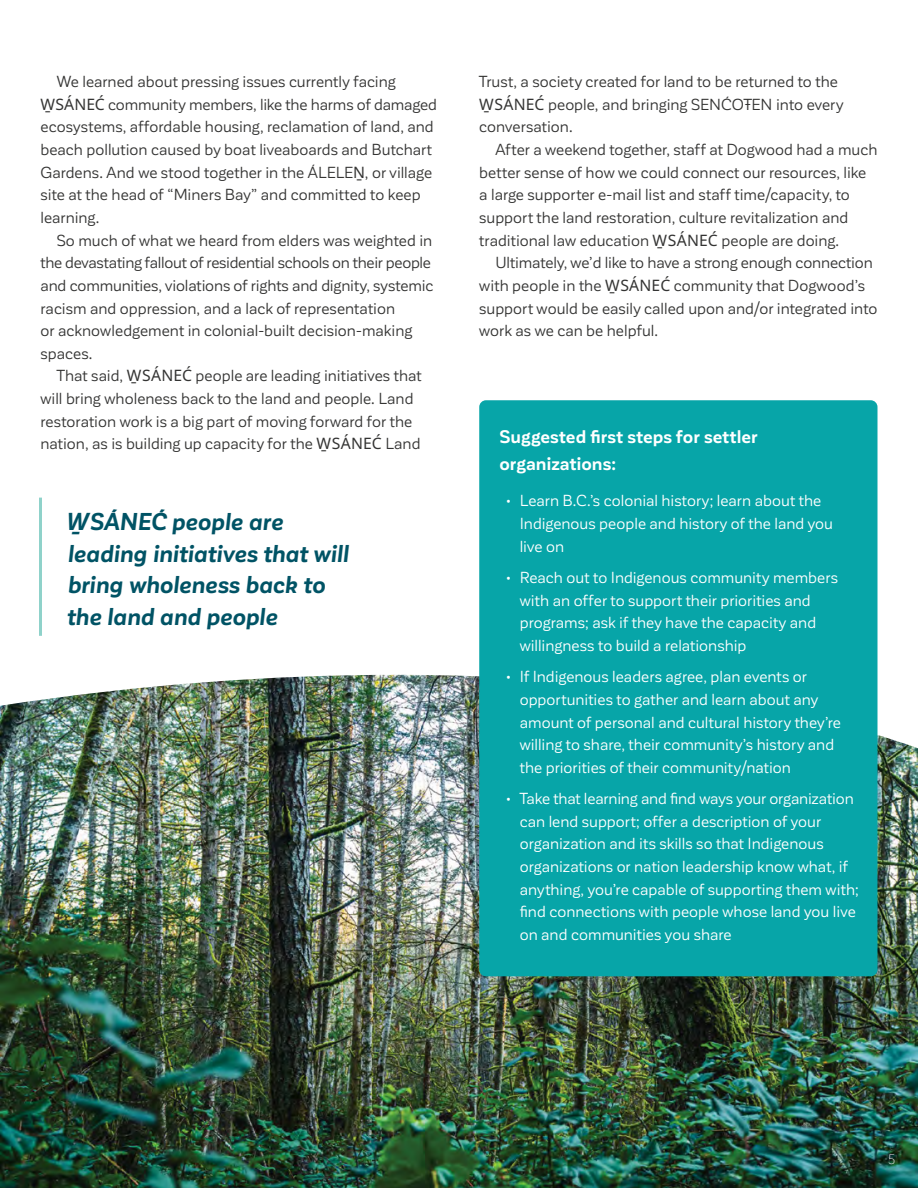
<style>
.page{position:relative;width:918px;height:1188px;background:#fff}
.page>*{position:absolute;margin:0;border:0;box-sizing:border-box;transform-origin:0 0}
.pullquote_no_box{font:italic 700 24px/31.5px "Corporative Sans Alt";letter-spacing:-.005em;color:#005365}
.text_box_heading{font:700 18px/27px "Corporative Sans";letter-spacing:.005em;color:#fff}
.body_copy{font:15.75px/22.6px "Corporative Sans";letter-spacing:.005em;color:#343433}
.t1{font:15.75px/22.6px "Corporative Sans";letter-spacing:.005em;color:#fff}
.name_plate_content{font:300 13.5px "Corporative Sans";color:#fff}
.s1{font-family:"BC Sans"}
</style>
<div class="page">
<img style="left:0;top:675px;width:918px;height:513px">
<div style="left:479px;top:400px;width:399px;height:576px;background:#07a5a8;border-radius:7px"></div>
<hr style="left:39px;top:498px;width:3px;height:138px;background:#8fd2ca">
<p class="body_copy" style="left:40px;top:70px;width:398px;text-indent:16px">We learned about pressing issues currently facing<br><span class="s1">W̱ SÁNEĆ</span> community members, like the harms of damaged ecosystems, affordable housing, reclamation of land, and beach pollution caused by boat liveaboards and Butchart Gardens. And we stood together in the ÁLELE<span class="s1">Ṉ</span>, or village site at the head of “Miners Bay” and committed to keep learning.</p>
<p class="body_copy" style="left:40px;top:229px;width:394px;text-indent:16px">So much of what we heard from elders was weighted in the devastating fallout of residential schools on their people and communities, violations of rights and dignity, systemic racism and oppression, and a lack of representation<br>or acknowledgement in colonial-built decision-making spaces.</p>
<p class="body_copy" style="left:40px;top:365px;width:383px;text-indent:16px">That said, <span class="s1">W̱ SÁNEĆ</span> people are leading initiatives that will bring wholeness back to the land and people. Land restoration work is a big part of moving forward for the nation, as is building up capacity for the <span class="s1">W̱ SÁNEĆ</span> Land</p>
<p class="pullquote_no_box" style="left:67px;top:506px;width:284px"><span class="s1">W̱</span> SÁNEĆ people are leading initiatives that will bring wholeness back to the land and people</p>
<p class="body_copy" style="left:479px;top:70px;width:366px">Trust, a society created for land to be returned to the<br><span class="s1">W̱ SÁNEĆ</span> people, and bringing SENĆOŦEN into every conversation.</p>
<p class="body_copy" style="left:479px;top:138px;width:400px;text-indent:16px">After a weekend together, staff at Dogwood had a much better sense of how we could connect our resources, like a large supporter e-mail list and staff time/capacity, to support the land restoration, culture revitalization and traditional law education <span class="s1">W̱ SÁNEĆ</span> people are doing.</p>
<p class="body_copy" style="left:479px;top:252px;width:400px;text-indent:16px">Ultimately, we’d like to have a strong enough connection with people in the <span class="s1">W̱ SÁNEĆ</span> community that Dogwood’s support would be easily called upon and/or integrated into work as we can be helpful.</p>
<p class="text_box_heading" style="left:500px;top:424px;width:260px">Suggested first steps for settler organizations:</p>
<p class="t1" style="left:520px;top:490px;width:315px;text-indent:-14px">• Learn B.C.’s colonial history; learn about the<br>Indigenous people and history of the land you live on</p>
<p class="t1" style="left:520px;top:566px;width:320px;text-indent:-14px">• Reach out to Indigenous community members with an offer to support their priorities and programs; ask if they have the capacity and willingness to build a relationship</p>
<p class="t1" style="left:520px;top:666px;width:323px;text-indent:-14px">• If Indigenous leaders agree, plan events or opportunities to gather and learn about any amount of personal and cultural history they’re willing to share, their community’s history and the priorities of their community/nation</p>
<p class="t1" style="left:520px;top:787px;width:340px;text-indent:-14px">• Take that learning and find ways your organization can lend support; offer a description of your organization and its skills so that Indigenous organizations or nation leadership know what, if anything, you’re capable of supporting them with; find connections with people whose land you live on and communities you share</p>
<p class="name_plate_content" style="left:888px;top:1153px;width:9px">5</p>
</div>
